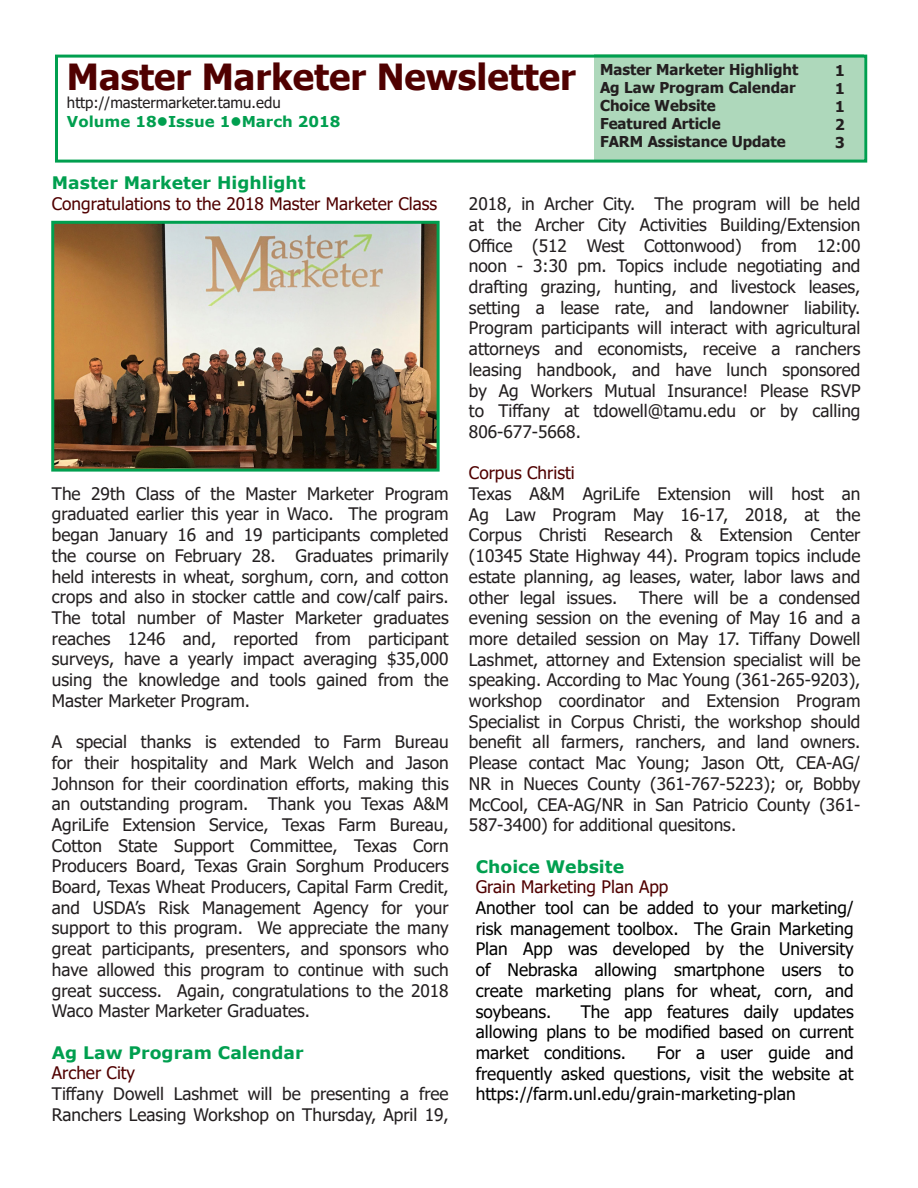
<style>
.page{position:relative;width:918px;height:1188px;background:#fff}
.page>*{position:absolute;margin:0;border:0;box-sizing:border-box;transform-origin:0 0}
.t1{font:700 36px "Tahoma";color:#500000}
.t2{font:17.25px/20.7px "Tahoma";color:#231f20;text-align:justify}
.t3{font:17.25px/20.7px "Tahoma";color:#000;text-align:justify}
.t4{font:17.25px/20.7px "Tahoma";color:#500000}
.t5{font:700 17.25px "Verdana";color:#009f4f}
.t6{font:700 15px/18px "Tahoma";color:#231f20}
.t7{font:15px "Tahoma";color:#231f20}
.t8{font:700 15px "Verdana";color:#009f4f}
.s1{font-family:"Verdana";font-weight:700;color:#009f4f}
</style>
<div class="page">
<img style="left:55px;top:225px;width:381px;height:243px">
<div style="left:51px;top:221px;width:389px;height:251px;border:3px solid #009f4f"></div>
<div style="left:594px;top:54px;width:270px;height:108px;background:#aed8bb"></div>
<div style="left:55px;top:55px;width:812px;height:108px;border:3px solid #009f4f"></div>
<p class="t1" style="left:67px;top:51px;width:510px">Master Marketer Newsletter</p>
<p class="t7" style="left:67px;top:92px;width:215px">http://mastermarketer.tamu.edu</p>
<p class="t8" style="left:67px;top:111px;width:275px">Volume 18●Issue 1●March 2018</p>
<p class="t6" style="left:600px;top:61px;width:200px">Master Marketer Highlight</p>
<p class="t6" style="left:600px;top:79px;width:197px">Ag Law Program Calendar<br>Choice Website</p>
<p class="t6" style="left:600px;top:115px;width:187px">Featured Article<br>FARM Assistance Update</p>
<p class="t6" style="left:835px;top:62px;width:11px">1</p>
<p class="t6" style="left:835px;top:80px;width:11px">1</p>
<p class="t6" style="left:835px;top:98px;width:11px">1</p>
<p class="t6" style="left:835px;top:116px;width:11px">2</p>
<p class="t6" style="left:835px;top:134px;width:11px">3</p>
<p class="t4" style="left:52px;top:174px;width:387px"><span class="s1">Master Marketer Highlight<br></span>Congratulations to the 2018 Master Marketer Class</p>
<p class="t2" style="left:52px;top:484px;width:398px">The 29th Class of the Master Marketer Program graduated earlier this year in Waco. The program began January 16 and 19 participants completed the course on February 28. Graduates primarily held interests in wheat, sorghum, corn, and cotton crops and also in stocker cattle and cow/calf pairs.<br>The total number of Master Marketer graduates reaches 1246 and, reported from participant surveys, have a yearly impact averaging $35,000 using the knowledge and tools gained from the Master Marketer Program.</p>
<p class="t2" style="left:52px;top:733px;width:398px">A special thanks is extended to Farm Bureau for their hospitality and Mark Welch and Jason Johnson for their coordination efforts, making this an outstanding program. Thank you Texas A&amp;M AgriLife Extension Service, Texas Farm Bureau, Cotton State Support Committee, Texas Corn Producers Board, Texas Grain Sorghum Producers Board, Texas Wheat Producers, Capital Farm Credit, and USDA’s Risk Management Agency for your support to this program. We appreciate the many great participants, presenters, and sponsors who have allowed this program to continue with such great success. Again, congratulations to the 2018<br>Waco Master Marketer Graduates.</p>
<p class="t5" style="left:52px;top:1040px;width:253px">Ag Law Program Calendar</p>
<p class="t4" style="left:52px;top:1064px;width:85px">Archer City</p>
<p class="t2" style="left:52px;top:1084px;width:398px">Tiffany Dowell Lashmet will be presenting a free<br>Ranchers Leasing Workshop on Thursday, April 19,</p>
<p class="t2" style="left:469px;top:195px;width:393px">2018, in Archer City. The program will be held at the Archer City Activities Building/Extension Office (512 West Cottonwood) from 12:00 noon - 3:30 pm. Topics include negotiating and drafting grazing, hunting, and livestock leases, setting a lease rate, and landowner liability.<br>Program participants will interact with agricultural attorneys and economists, receive a ranchers leasing handbook, and have lunch sponsored by Ag Workers Mutual Insurance! Please RSVP to Tiffany at tdowell@tamu.edu or by calling 806-677-5668.</p>
<p class="t4" style="left:469px;top:464px;width:107px">Corpus Christi</p>
<p class="t2" style="left:469px;top:484px;width:393px">Texas A&amp;M AgriLife Extension will host an Ag Law Program May 16-17, 2018, at the Corpus Christi Research &amp; Extension Center (10345 State Highway 44). Program topics include estate planning, ag leases, water, labor laws and other legal issues.</p>
<p class="t2" style="left:469px;top:588px;width:393px;text-indent:170px">There will be a condensed evening session on the evening of May 16 and a more detailed session on May 17. Tiffany Dowell Lashmet, attorney and Extension specialist will be speaking. According to Mac Young (361-265-9203), workshop coordinator and Extension Program Specialist in Corpus Christi, the workshop should benefit all farmers, ranchers, and land owners.<br>Please contact Mac Young; Jason Ott, CEA-AG/ NR in Nueces County (361-767-5223); or, Bobby McCool, CEA-AG/NR in San Patricio County (361- 587-3400) for additional quesitons.</p>
<p class="t4" style="left:476px;top:857px;width:194px"><span class="s1">Choice Website<br></span>Grain Marketing Plan App</p>
<p class="t3" style="left:476px;top:898px;width:379px">Another tool can be added to your marketing/ risk management toolbox. The Grain Marketing Plan App was developed by the University of Nebraska allowing smartphone users to create marketing plans for wheat, corn, and soybeans.</p>
<p class="t3" style="left:476px;top:1002px;width:379px;text-indent:105px">The app features daily updates allowing plans to be modified based on current market conditions.</p>
<p class="t3" style="left:476px;top:1043px;width:379px;text-indent:181px">For a user guide and frequently asked questions, visit the website at https://farm.unl.edu/grain-marketing-plan</p>
</div>
